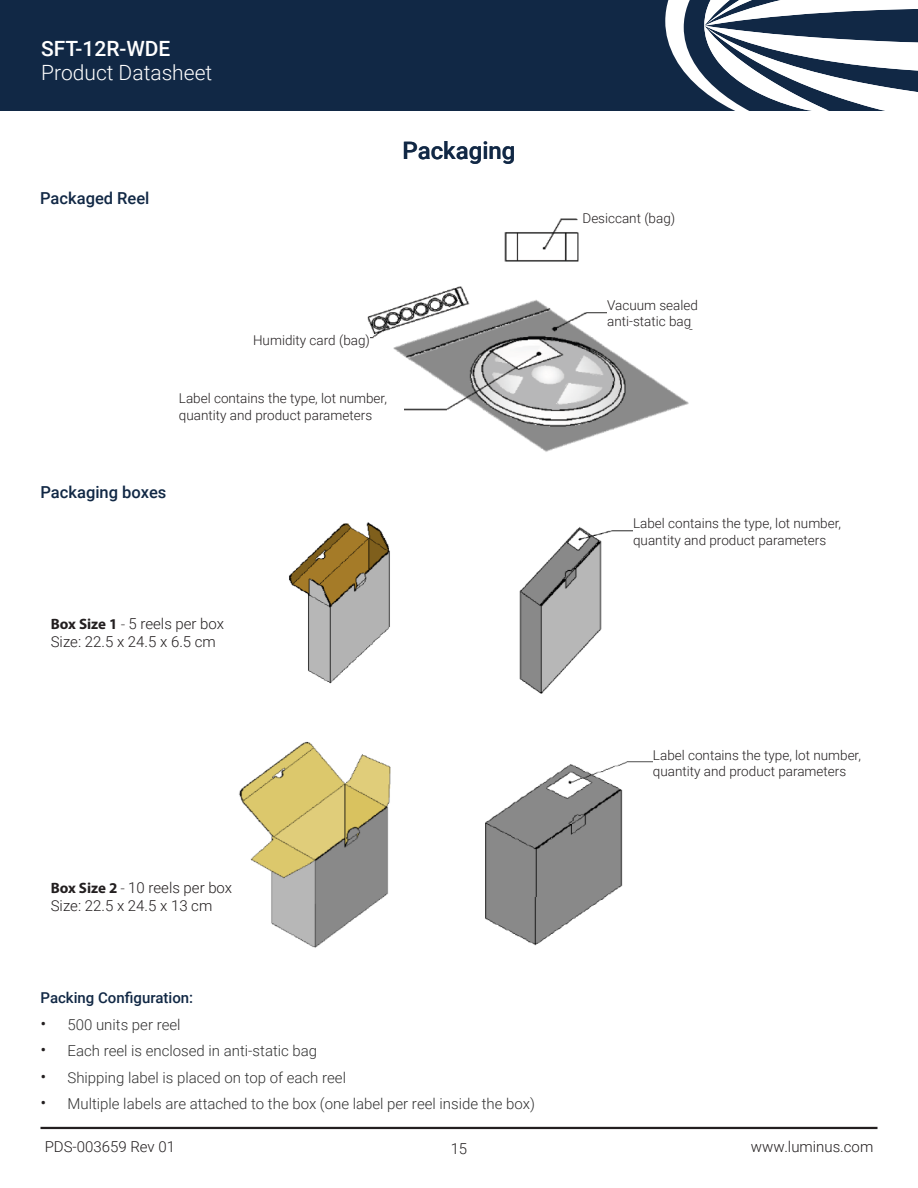
<style>
.page{position:relative;width:918px;height:1188px;background:#fff}
.page>*{position:absolute;margin:0;border:0;box-sizing:border-box;transform-origin:0 0}
.DS_Basic_Headline{font:500 24px "Roboto";color:#112845}
.t1{font:300 21px "Roboto";color:#fff}
.t2{font:500 21px "Roboto";color:#fff}
.DS_ChartHeadline1{font:500 16.5px "Roboto";color:#112845}
.t3{font:300 15px "Roboto";color:#323232}
.DS_Bottom_Folio{font:300 15px "Roboto";color:#231f20}
.t4{font:500 15px "Roboto";color:#112845}
.DS_Folio_Pg{font:300 15px "Roboto";color:#231f20}
.t5{font:300 13.5px/16.2px "Roboto";color:#231f20}
.t6{font:11.7px/14.4px "Calibri";letter-spacing:.005em;color:#000}
.t7{font:10.05px/12.5px "Calibri";letter-spacing:.015em;color:#000;scale:1.19 1}
.s1{font-family:"Myriad Pro";font-weight:700}
.s2{font-family:"Myriad Pro"}
.s3{font-size:18px;color:#231f20}
</style>
<div class="page">
<div style="left:0;top:0;width:918px;height:110px;background:#112845"></div>
<svg style="left:665px;top:0;width:253px;height:110px"></svg>
<hr style="left:40px;top:1127px;width:838px;height:2px;background:#231f20">
<img style="left:367px;top:218px;width:326px;height:234px">
<div style="left:579px;top:208px;width:97px;height:24px;background:#fff"></div>
<div style="left:618px;top:291px;width:93px;height:38px;background:#fff"></div>
<div style="left:192px;top:387px;width:193px;height:38px;background:#fff"></div>
<div style="left:222px;top:331px;width:148px;height:21px;background:#fff"></div>
<div style="left:582px;top:209px;width:148px;height:21px;background:#fff"></div>
<div style="left:607px;top:296px;width:99px;height:31px;background:#fff"></div>
<div style="left:179px;top:389px;width:224px;height:37px;background:#fff"></div>
<img style="left:289px;top:522px;width:344px;height:172px">
<img style="left:239px;top:741px;width:414px;height:207px">
<div style="left:206px;top:687px;width:168px;height:36px;background:#fff"></div>
<p class="t2" style="left:41px;top:34px;width:131px">SFT-12R-WDE</p>
<p class="t1" style="left:41px;top:58px;width:173px">Product Datasheet</p>
<p class="DS_ChartHeadline1" style="left:40px;top:186px;width:111px">Packaged Reel</p>
<p class="DS_Basic_Headline" style="left:403px;top:133px;width:114px">Packaging</p>
<p class="t6" style="left:258px;top:329px;width:98px">Humidity Card (bag)</p>
<p class="t5" style="left:253px;top:332px;width:118px">Humidity card (bag)</p>
<p class="t5" style="left:179px;top:390px;width:210px">Label contains the type, lot number, quantity and product parameters</p>
<p class="t6" style="left:227px;top:391px;width:151px;text-align:right">Label: contains the type, Lot<br>#, Quality, Product parameters</p>
<p class="DS_ChartHeadline1" style="left:40px;top:480px;width:127px">Packaging boxes</p>
<p class="DS_Bottom_Folio" style="left:51px;top:613px;width:175px"><span class="s1">Box Size 1</span> <span class="s2">-</span> 5 reels per box</p>
<p class="DS_Bottom_Folio" style="left:51px;top:631px;width:167px">Size: 22.5 x 24.5 x 6.5 cm</p>
<p class="DS_Bottom_Folio" style="left:51px;top:877px;width:183px"><span class="s1">Box Size 2</span> <span class="s2">-</span> 10 reels per box</p>
<p class="DS_Bottom_Folio" style="left:51px;top:895px;width:163px">Size: 22.5 x 24.5 x 13 cm</p>
<p class="t4" style="left:40px;top:988px;width:154px">Packing Configuration:</p>
<p class="t3" style="left:40px;top:1014px;width:142px"><span class="s3">•</span> 500 units per reel</p>
<p class="t3" style="left:40px;top:1040px;width:278px"><span class="s3">•</span> Each reel is enclosed in anti-static bag</p>
<p class="t3" style="left:40px;top:1067px;width:307px"><span class="s3">•</span> Shipping label is placed on top of each reel</p>
<p class="t3" style="left:40px;top:1093px;width:496px"><span class="s3">•</span> Multiple labels are attached to the box (one label per reel inside the box)</p>
<p class="t5" style="left:582px;top:210px;width:94px">Desiccant (bag)</p>
<p class="t6" style="left:587px;top:212px;width:75px">Desiccant (bag)</p>
<p class="t6" style="left:627px;top:295px;width:74px">Vacuum sealed antistatic bag</p>
<p class="t5" style="left:607px;top:297px;width:92px">Vacuum sealed anti-static bag</p>
<p class="t5" style="left:633px;top:515px;width:210px">Label contains the type, lot number, quantity and product parameters</p>
<p class="t5" style="left:653px;top:747px;width:210px">Label contains the type, lot number, quantity and product parameters</p>
<p class="t7" style="left:677px;top:750px;width:119px">Label: contains the type, Lot #, Quality, Product</p>
<p class="DS_Bottom_Folio" style="left:45px;top:1137px;width:132px">PDS-003659 Rev 01</p>
<p class="DS_Bottom_Folio" style="left:751px;top:1137px;width:124px">www.luminus.com</p>
<p class="DS_Folio_Pg" style="left:451px;top:1139px;width:18px">15</p>
</div>
